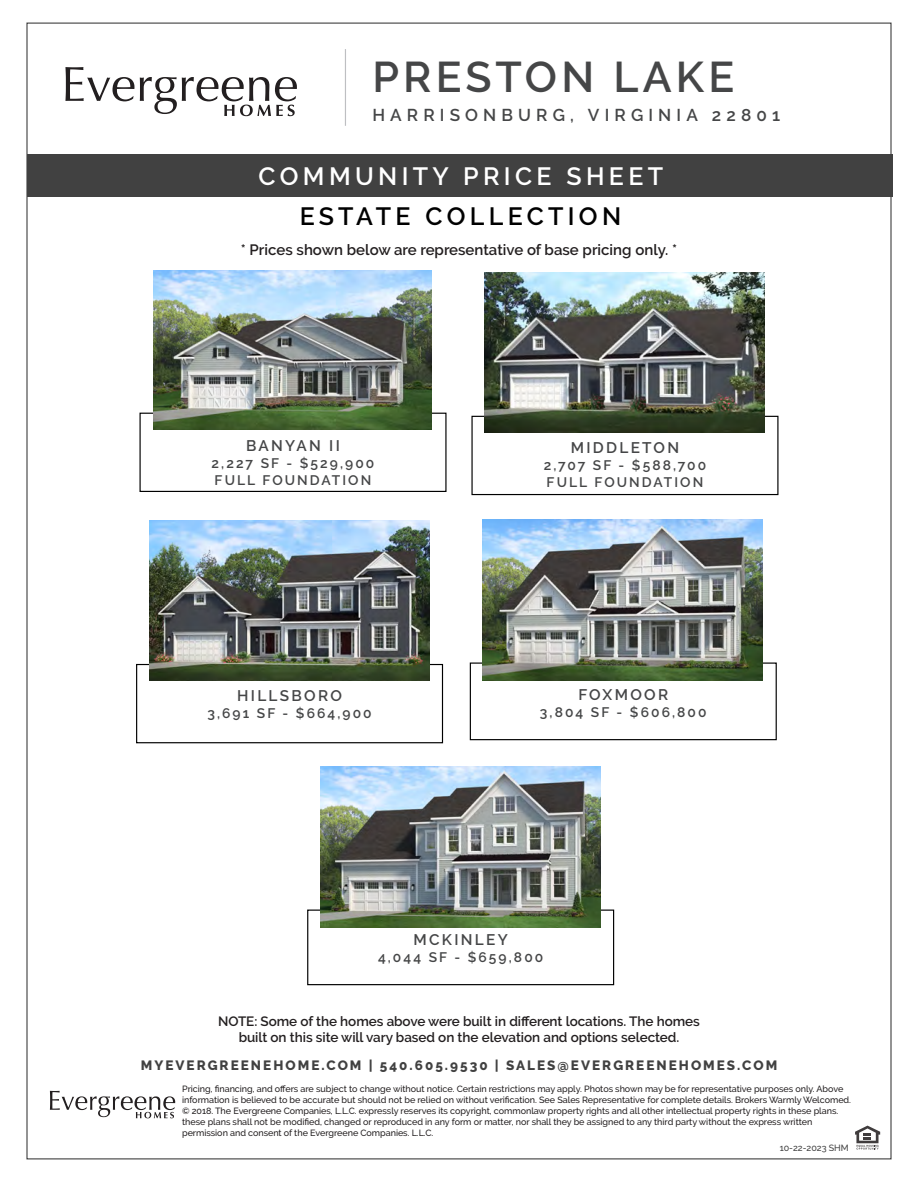
<style>
.page{position:relative;width:918px;height:1188px;background:#fff}
.page>*{position:absolute;margin:0;border:0;box-sizing:border-box;transform-origin:0 0}
.t1{font:600 42.9px "Raleway";letter-spacing:.1em;color:#454647}
.t2{font:600 24.9px "Raleway";letter-spacing:.175em;color:#fff}
.t3{font:600 24.9px "Raleway";letter-spacing:.17em;color:#000}
.t4{font:600 17.1px "Raleway";letter-spacing:.3em;color:#454647}
.t5{font:600 15.3px "Raleway";letter-spacing:.15em;color:#454647}
.t6{font:600 15px "Raleway";color:#231f20}
.t7{font:600 13.8px/16.8px "Raleway";letter-spacing:.15em;color:#454647}
.t8{font:600 13.5px/16.2px "Raleway";letter-spacing:-.005em;color:#231f20;text-align:center}
.t9{font:800 13.5px "Raleway";letter-spacing:.15em;color:#414141}
.t10{font:500 9px/10.8px "Raleway";letter-spacing:-.005em;color:#231f20}
.t11{font:500 9px "Raleway";color:#414141}
</style>
<div class="page">
<div style="left:28px;top:155px;width:865px;height:42px;background:#414141"></div>
<hr style="left:345px;top:49px;width:1px;height:77px;background:#bebfc2">
<svg style="left:65px;top:67px;width:69px;height:34px"></svg>
<svg style="left:140px;top:77px;width:157px;height:39px"></svg>
<svg style="left:50px;top:1091px;width:125px;height:27px"></svg>
<svg style="left:855px;top:1126px;width:25px;height:24px"></svg>
<div style="left:136px;top:664px;width:307px;height:79px;border:1px solid #000"></div>
<div style="left:307px;top:910px;width:307px;height:75px;border:1px solid #000"></div>
<div style="left:470px;top:663px;width:307px;height:77px;border:1px solid #000"></div>
<img style="left:150px;top:520px;width:279px;height:160px">
<img style="left:321px;top:767px;width:280px;height:160px">
<img style="left:483px;top:520px;width:280px;height:160px">
<div style="left:139px;top:413px;width:308px;height:79px;border:1px solid #000"></div>
<div style="left:471px;top:416px;width:308px;height:79px;border:1px solid #000"></div>
<img style="left:485px;top:273px;width:280px;height:160px">
<img style="left:153px;top:271px;width:279px;height:159px">
<h1 class="t1" style="left:372px;top:53px;width:363px">PRESTON LAKE</h1>
<h3 class="t4" style="left:372px;top:106px;width:409px">HARRISONBURG, VIRGINIA 22801</h3>
<h2 class="t2" style="left:259px;top:162px;width:406px">COMMUNITY PRICE SHEET</h2>
<h2 class="t3" style="left:300px;top:202px;width:323px">ESTATE COLLECTION</h2>
<h3 class="t6" style="left:241px;top:241px;width:438px">* Prices shown below are representative of base pricing only. *</h3>
<h3 class="t5" style="left:246px;top:437px;width:95px">BANYAN II</h3>
<h3 class="t7" style="left:212px;top:455px;width:164px">2,227 SF - $529,900<br>FULL FOUNDATION</h3>
<h3 class="t5" style="left:237px;top:687px;width:106px">HILLSBORO</h3>
<h3 class="t7" style="left:207px;top:705px;width:166px">3,691 SF - $664,900</h3>
<h3 class="t5" style="left:571px;top:439px;width:110px">MIDDLETON</h3>
<h3 class="t7" style="left:544px;top:457px;width:164px">2,707 SF - $588,700<br>FULL FOUNDATION</h3>
<h3 class="t5" style="left:578px;top:686px;width:91px">FOXMOOR</h3>
<h3 class="t7" style="left:540px;top:704px;width:168px">3,804 SF - $606,800</h3>
<h3 class="t5" style="left:414px;top:931px;width:96px">MCKINLEY</h3>
<h3 class="t7" style="left:378px;top:949px;width:167px">4,044 SF - $659,800</h3>
<h3 class="t8" style="left:218px;top:1013px;width:483px">NOTE: Some of the homes above were built in different locations. The homes built on this site will vary based on the elevation and options selected.</h3>
<h3 class="t9" style="left:141px;top:1057px;width:638px">MYEVERGREENEHOME.COM | 540.605.9530 | SALES@EVERGREENEHOMES.COM</h3>
<p class="t10" style="left:182px;top:1084px;width:670px">Pricing, financing, and offers are subject to change without notice. Certain restrictions may apply. Photos shown may be for representative purposes only. Above information is believed to be accurate but should not be relied on without verification. See Sales Representative for complete details. Brokers Warmly Welcomed. © 2018. The Evergreene Companies, L.L.C. expressly reserves its copyright, commonlaw property rights and all other intellectual property rights in these plans. these plans shall not be modified, changed or reproduced in any form or matter, nor shall they be assigned to any third party without the express written permission and consent of the Evergreene Companies. L.L.C.</p>
<p class="t11" style="left:780px;top:1143px;width:71px">10-22-2023 SHM</p>
</div>
